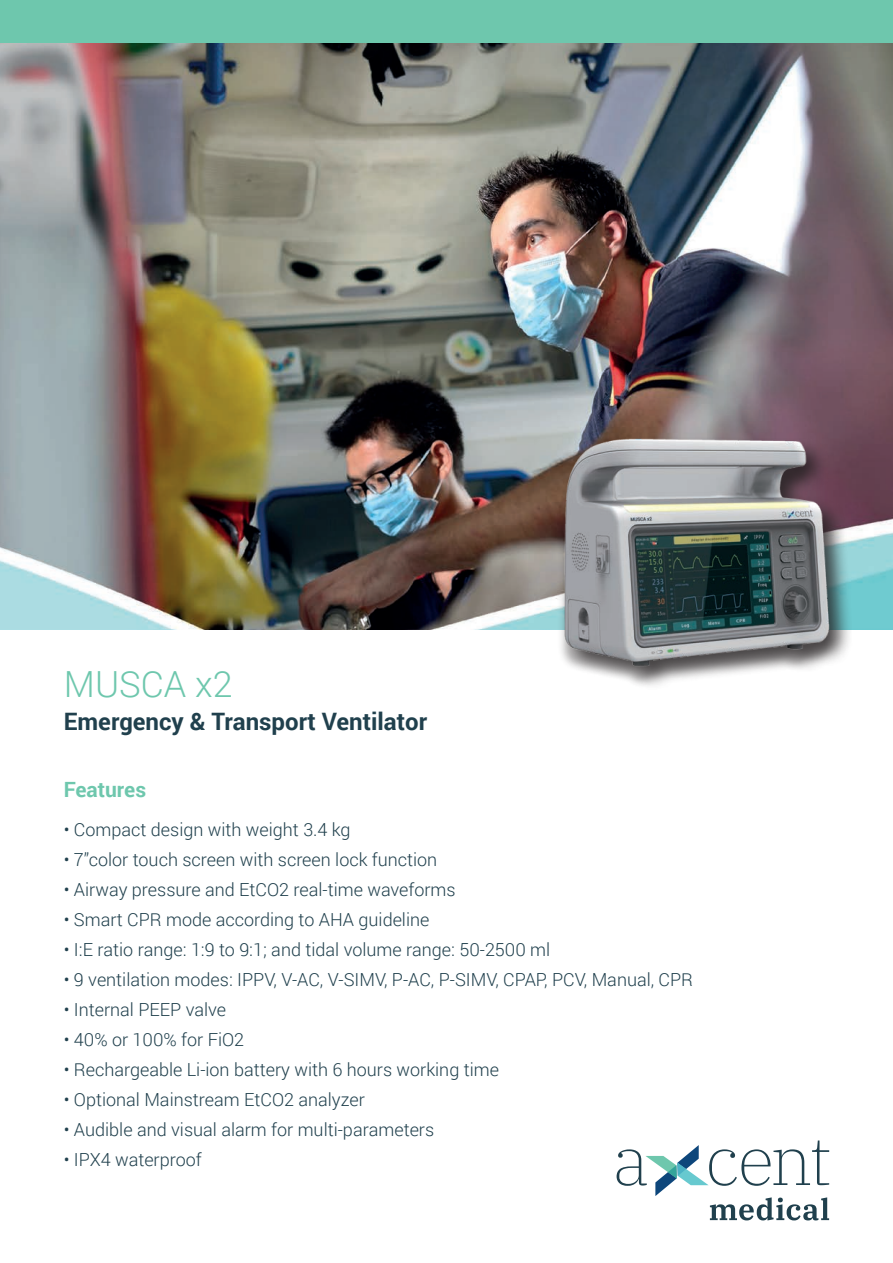
<style>
.page{position:relative;width:893px;height:1263px;background:#fff}
.page>*{position:absolute;margin:0;border:0;box-sizing:border-box;transform-origin:0 0}
.t1{font:300 36px "Roboto";color:#6ec7ad}
.t2{font:700 24px "Roboto";color:#20404d}
.t3{font:700 21px "Roboto";color:#6ec7ad}
.t4{font:300 18px "Roboto";color:#20404d}
</style>
<div class="page">
<svg style="left:617px;top:1140px;width:212px;height:80px"></svg>
<img style="left:0;top:43px;width:893px;height:586px">
<img style="left:520px;top:428px;width:342px;height:258px">
<div style="left:0;top:0;width:893px;height:43px;background:#6ec7ad"></div>
<p class="t1" style="left:64px;top:659px;width:170px">MUSCA x2</p>
<p class="t2" style="left:64px;top:704px;width:365px">Emergency &amp; Transport Ventilator</p>
<p class="t3" style="left:64px;top:775px;width:84px">Features</p>
<p class="t4" style="left:64px;top:817px;width:288px">• Compact design with weight 3.4 kg</p>
<p class="t4" style="left:64px;top:847px;width:375px">• 7”color touch screen with screen lock function</p>
<p class="t4" style="left:64px;top:877px;width:393px">• Airway pressure and EtCO2 real-time waveforms</p>
<p class="t4" style="left:64px;top:907px;width:367px">• Smart CPR mode according to AHA guideline</p>
<p class="t4" style="left:64px;top:937px;width:488px">• I:E ratio range: 1:9 to 9:1; and tidal volume range: 50-2500 ml</p>
<p class="t4" style="left:64px;top:967px;width:631px">• 9 ventilation modes: IPPV, V-AC, V-SIMV, P-AC, P-SIMV, CPAP, PCV, Manual, CPR</p>
<p class="t4" style="left:64px;top:997px;width:164px">• Internal PEEP valve</p>
<p class="t4" style="left:64px;top:1027px;width:182px">• 40% or 100% for FiO2</p>
<p class="t4" style="left:64px;top:1057px;width:437px">• Rechargeable Li-ion battery with 6 hours working time</p>
<p class="t4" style="left:64px;top:1087px;width:303px">• Optional Mainstream EtCO2 analyzer</p>
<p class="t4" style="left:64px;top:1117px;width:372px">• Audible and visual alarm for multi-parameters</p>
<p class="t4" style="left:64px;top:1147px;width:139px">• IPX4 waterproof</p>
</div>
